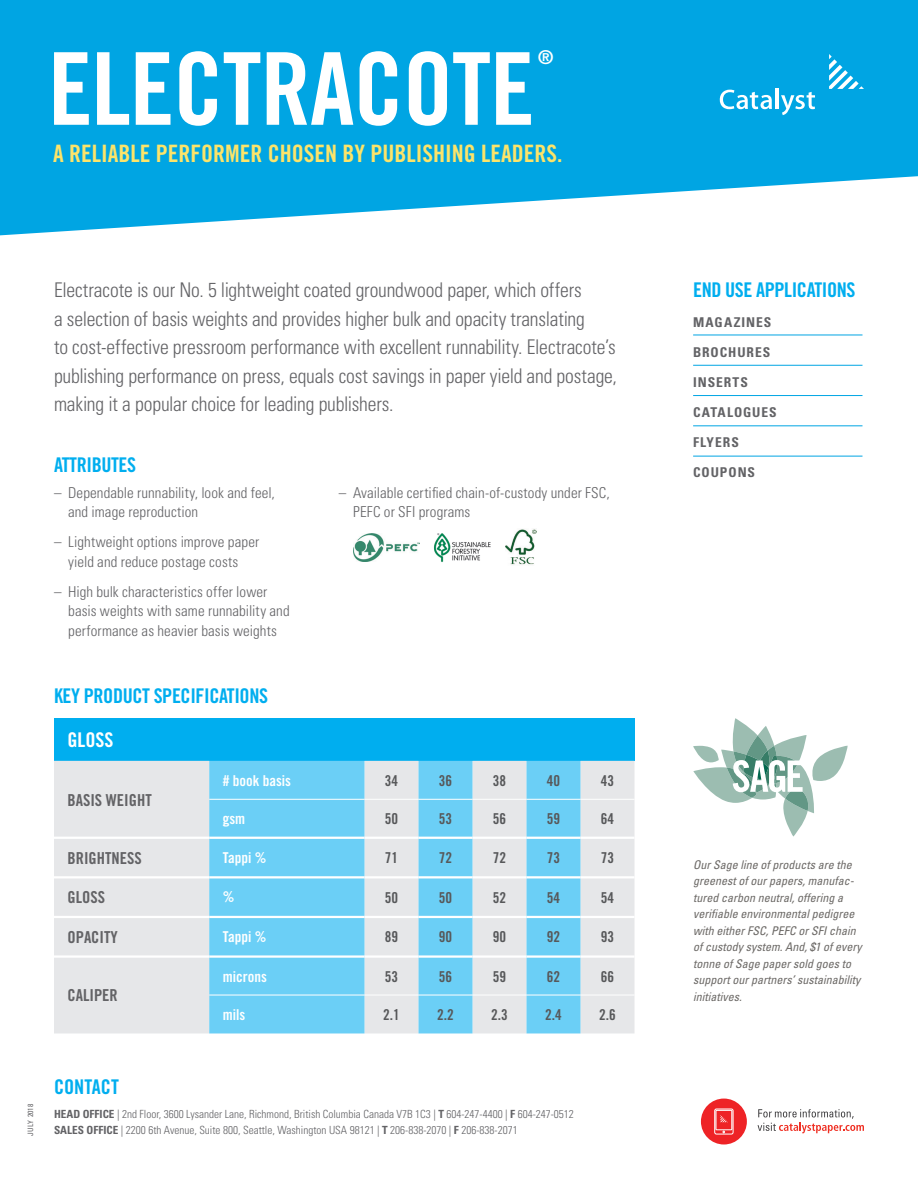
<style>
.page{position:relative;width:918px;height:1188px;background:#fff}
.page>*{position:absolute;margin:0;border:0;box-sizing:border-box;transform-origin:0 0}
.t1{font:100.5px "Trade Gothic Bold Cond Twenty";letter-spacing:-.01em;color:#fff}
.t2{font:24px "Trade Gothic Bold Cond Twenty";color:#fce46a}
.t3{font:300 condensed 20.25px/28.5px "Univers";letter-spacing:-.005em;color:#636366}
.t4{font:20.25px "Trade Gothic Bold Cond Twenty";letter-spacing:-.02em;color:#00aeef}
.t5{font:20.25px "Trade Gothic Bold Cond Twenty";color:#00aeef}
.t6{font:20.25px "Trade Gothic Bold Cond Twenty";color:#fff}
.t7{font:19.05px "Trade Gothic Bold Cond Twenty";color:#fff}
.t8{font:16.5px "Trade Gothic Bold Cond Twenty";color:#636366}
.t9{font:300 condensed 15px/19.5px "Univers";letter-spacing:.005em;color:#636366}
.t10{font:15px "Trade Gothic Bold Cond Twenty";color:#57585a}
.t11{font:15px "Trade Gothic Bold Cond Twenty";color:#fff}
.t12{font:700 condensed 13.5px "Univers";letter-spacing:.07em;color:#636366}
.t13{font:italic condensed 12px/16.5px "Univers";color:#6c6966}
.t14{font:300 condensed 11.25px "Univers";color:#636366}
.t15{font:condensed 7.5px "Univers";color:#636366}
.s1{font-weight:700}
</style>
<div class="page">
<svg style="left:0;top:0;width:918px;height:235px;background:#20b0e6"></svg>
<svg style="left:829px;top:54px;width:35px;height:35px"></svg>
<svg style="left:720px;top:90px;width:52px;height:19px"></svg>
<hr style="left:776px;top:89px;width:3px;height:20px;background:#fff">
<svg style="left:781px;top:92px;width:34px;height:23px"></svg>
<svg style="left:758px;top:1109px;width:106px;height:24px"></svg>
<div style="left:701px;top:1099px;width:46px;height:46px;background:#ee2326;border-radius:50%"></div>
<svg style="left:714px;top:1108px;width:20px;height:27px"></svg>
<div style="left:54px;top:718px;width:580px;height:43px;background:#00aeef"></div>
<div style="left:54px;top:761px;width:580px;height:272px;background:#e6e7e9"></div>
<svg style="left:209px;top:761px;width:371px;height:272px;background:#8fd6f2"></svg>
<hr style="left:54px;top:837px;width:155px;height:2px;background:#fff">
<hr style="left:209px;top:837px;width:155px;height:2px;background:#fff">
<hr style="left:364px;top:837px;width:54px;height:2px;background:#fff">
<hr style="left:418px;top:837px;width:54px;height:2px;background:#fff">
<hr style="left:472px;top:837px;width:54px;height:2px;background:#fff">
<hr style="left:526px;top:837px;width:54px;height:2px;background:#fff">
<hr style="left:580px;top:837px;width:54px;height:2px;background:#fff">
<hr style="left:54px;top:876px;width:155px;height:2px;background:#fff">
<hr style="left:209px;top:876px;width:155px;height:2px;background:#fff">
<hr style="left:364px;top:876px;width:54px;height:2px;background:#fff">
<hr style="left:418px;top:876px;width:54px;height:2px;background:#fff">
<hr style="left:472px;top:876px;width:54px;height:2px;background:#fff">
<hr style="left:526px;top:876px;width:54px;height:2px;background:#fff">
<hr style="left:580px;top:876px;width:54px;height:2px;background:#fff">
<hr style="left:54px;top:916px;width:155px;height:2px;background:#fff">
<hr style="left:209px;top:916px;width:155px;height:2px;background:#fff">
<hr style="left:364px;top:916px;width:54px;height:2px;background:#fff">
<hr style="left:418px;top:916px;width:54px;height:2px;background:#fff">
<hr style="left:472px;top:916px;width:54px;height:2px;background:#fff">
<hr style="left:526px;top:916px;width:54px;height:2px;background:#fff">
<hr style="left:580px;top:916px;width:54px;height:2px;background:#fff">
<hr style="left:54px;top:955px;width:155px;height:3px;background:#fff">
<hr style="left:209px;top:955px;width:155px;height:3px;background:#fff">
<hr style="left:364px;top:955px;width:54px;height:3px;background:#fff">
<hr style="left:418px;top:955px;width:54px;height:3px;background:#fff">
<hr style="left:472px;top:955px;width:54px;height:3px;background:#fff">
<hr style="left:526px;top:955px;width:54px;height:3px;background:#fff">
<hr style="left:580px;top:955px;width:54px;height:3px;background:#fff">
<hr style="left:209px;top:799px;width:155px;height:1px;background:#fff">
<hr style="left:364px;top:799px;width:54px;height:1px;background:#fff">
<hr style="left:418px;top:799px;width:54px;height:1px;background:#fff">
<hr style="left:472px;top:799px;width:54px;height:1px;background:#fff">
<hr style="left:526px;top:799px;width:54px;height:1px;background:#fff">
<hr style="left:580px;top:799px;width:54px;height:1px;background:#fff">
<hr style="left:209px;top:995px;width:155px;height:1px;background:#fff">
<hr style="left:364px;top:995px;width:54px;height:1px;background:#fff">
<hr style="left:418px;top:995px;width:54px;height:1px;background:#fff">
<hr style="left:472px;top:995px;width:54px;height:1px;background:#fff">
<hr style="left:526px;top:995px;width:54px;height:1px;background:#fff">
<hr style="left:580px;top:995px;width:54px;height:1px;background:#fff">
<hr style="left:693px;top:335px;width:169px;height:1px;background:#00a5e3">
<hr style="left:693px;top:395px;width:169px;height:1px;background:#00a5e3">
<hr style="left:693px;top:365px;width:169px;height:1px;background:#00a5e3">
<hr style="left:693px;top:456px;width:169px;height:1px;background:#00a5e3">
<hr style="left:693px;top:426px;width:169px;height:1px;background:#00a5e3">
<svg style="left:693px;top:718px;width:155px;height:119px"></svg>
<img style="left:434px;top:533px;width:57px;height:29px">
<img style="left:353px;top:533px;width:66px;height:29px">
<img style="left:505px;top:529px;width:31px;height:36px">
<p class="t1" style="left:48px;top:28px;width:488px">ELECTRACOTE</p>
<p class="t7" style="left:538px;top:46px;width:17px">®</p>
<p class="t2" style="left:53px;top:138px;width:511px">A RELIABLE PERFORMER CHOSEN BY PUBLISHING LEADERS.</p>
<p class="t3" style="left:54px;top:276px;width:564px">Electracote is our No. 5 lightweight coated groundwood paper, which offers<br>a selection of basis weights and provides higher bulk and opacity translating<br>to cost-effective pressroom performance with excellent runnability. Electracote’s publishing performance on press, equals cost savings in paper yield and postage, making it a popular choice for leading publishers.</p>
<p class="t4" style="left:54px;top:453px;width:84px">ATTRIBUTES</p>
<p class="t9" style="left:68px;top:483px;width:208px;text-indent:-14px">– Dependable runnability, look and feel, and image reproduction</p>
<p class="t9" style="left:54px;top:532px;width:207px;text-align:center">– Lightweight options improve paper yield and reduce postage costs</p>
<p class="t9" style="left:68px;top:582px;width:223px;text-indent:-14px">– High bulk characteristics offer lower basis weights with same runnability and performance as heavier basis weights</p>
<p class="t4" style="left:54px;top:684px;width:216px">KEY PRODUCT SPECIFICATIONS</p>
<p class="t6" style="left:68px;top:728px;width:48px">GLOSS</p>
<p class="t9" style="left:353px;top:483px;width:258px;text-indent:-14px">– Available certified chain-of-custody under FSC,<br>PEFC or SFI programs</p>
<p class="t8" style="left:68px;top:790px;width:86px">BASIS WEIGHT</p>
<p class="t11" style="left:223px;top:771px;width:70px"># book basis</p>
<p class="t10" style="left:385px;top:771px;width:15px">34</p>
<p class="t10" style="left:439px;top:771px;width:15px">36</p>
<p class="t10" style="left:493px;top:771px;width:15px">38</p>
<p class="t10" style="left:547px;top:771px;width:15px">40</p>
<p class="t10" style="left:601px;top:771px;width:15px">43</p>
<p class="t11" style="left:223px;top:810px;width:24px">gsm</p>
<p class="t10" style="left:385px;top:810px;width:15px">50</p>
<p class="t10" style="left:439px;top:810px;width:15px">53</p>
<p class="t10" style="left:493px;top:810px;width:15px">56</p>
<p class="t10" style="left:547px;top:810px;width:15px">59</p>
<p class="t10" style="left:601px;top:810px;width:15px">64</p>
<p class="t8" style="left:68px;top:848px;width:76px">BRIGHTNESS</p>
<p class="t11" style="left:223px;top:848px;width:45px">Tappi %</p>
<p class="t10" style="left:385px;top:849px;width:15px">71</p>
<p class="t10" style="left:439px;top:849px;width:15px">72</p>
<p class="t10" style="left:493px;top:849px;width:15px">72</p>
<p class="t10" style="left:547px;top:849px;width:15px">73</p>
<p class="t10" style="left:601px;top:849px;width:15px">73</p>
<p class="t8" style="left:68px;top:888px;width:39px">GLOSS</p>
<p class="t11" style="left:223px;top:888px;width:13px">%</p>
<p class="t10" style="left:385px;top:888px;width:15px">50</p>
<p class="t10" style="left:439px;top:888px;width:15px">50</p>
<p class="t10" style="left:493px;top:888px;width:15px">52</p>
<p class="t10" style="left:547px;top:888px;width:15px">54</p>
<p class="t10" style="left:601px;top:888px;width:15px">54</p>
<p class="t8" style="left:68px;top:927px;width:52px">OPACITY</p>
<p class="t11" style="left:223px;top:927px;width:45px">Tappi %</p>
<p class="t10" style="left:385px;top:928px;width:15px">89</p>
<p class="t10" style="left:439px;top:928px;width:15px">90</p>
<p class="t10" style="left:493px;top:928px;width:15px">90</p>
<p class="t10" style="left:547px;top:928px;width:15px">92</p>
<p class="t10" style="left:601px;top:928px;width:15px">93</p>
<p class="t8" style="left:68px;top:985px;width:52px">CALIPER</p>
<p class="t11" style="left:223px;top:967px;width:46px">microns</p>
<p class="t10" style="left:385px;top:967px;width:15px">53</p>
<p class="t10" style="left:439px;top:967px;width:15px">56</p>
<p class="t10" style="left:493px;top:967px;width:15px">59</p>
<p class="t10" style="left:547px;top:967px;width:15px">62</p>
<p class="t10" style="left:601px;top:967px;width:15px">66</p>
<p class="t11" style="left:223px;top:1006px;width:24px">mils</p>
<p class="t10" style="left:383px;top:1006px;width:18px">2.1</p>
<p class="t10" style="left:437px;top:1006px;width:18px">2.2</p>
<p class="t10" style="left:491px;top:1006px;width:18px">2.3</p>
<p class="t10" style="left:545px;top:1006px;width:18px">2.4</p>
<p class="t10" style="left:599px;top:1006px;width:18px">2.6</p>
<p class="t15" style="left:26px;top:1136px;width:33px;rotate:-90deg">JULY 2018</p>
<p class="t5" style="left:54px;top:1074px;width:66px">CONTACT</p>
<p class="t14" style="left:54px;top:1107px;width:521px"><span class="s1">HEAD OFFICE</span> | 2nd Floor, 3600 Lysander Lane, Richmond, British Columbia Canada V7B 1C3 | <span class="s1">T</span> 604-247-4400 | <span class="s1">F</span> 604-247-0512</p>
<p class="t14" style="left:54px;top:1123px;width:465px"><span class="s1">SALES OFFICE</span> | 2200 6th Avenue, Suite 800, Seattle, Washington USA 98121 | <span class="s1">T</span> 206-838-2070 | <span class="s1">F</span> 206-838-2071</p>
<p class="t4" style="left:693px;top:277px;width:164px">END USE APPLICATIONS</p>
<p class="t12" style="left:693px;top:314px;width:80px">MAGAZINES</p>
<p class="t12" style="left:693px;top:344px;width:79px">BROCHURES</p>
<p class="t12" style="left:693px;top:374px;width:56px">INSERTS</p>
<p class="t12" style="left:693px;top:404px;width:85px">CATALOGUES</p>
<p class="t12" style="left:693px;top:434px;width:47px">FLYERS</p>
<p class="t12" style="left:693px;top:464px;width:63px">COUPONS</p>
<p class="t13" style="left:693px;top:856px;width:160px">Our Sage line of products are the</p>
<p class="t13" style="left:693px;top:873px;width:170px">greenest of our papers, manufac&shy;tured carbon neutral, offering a verifiable environmental pedigree with either FSC, PEFC or SFI chain of custody system. And, $1 of every tonne of Sage paper sold goes to support our partners’ sustainability initiatives.</p>
</div>
